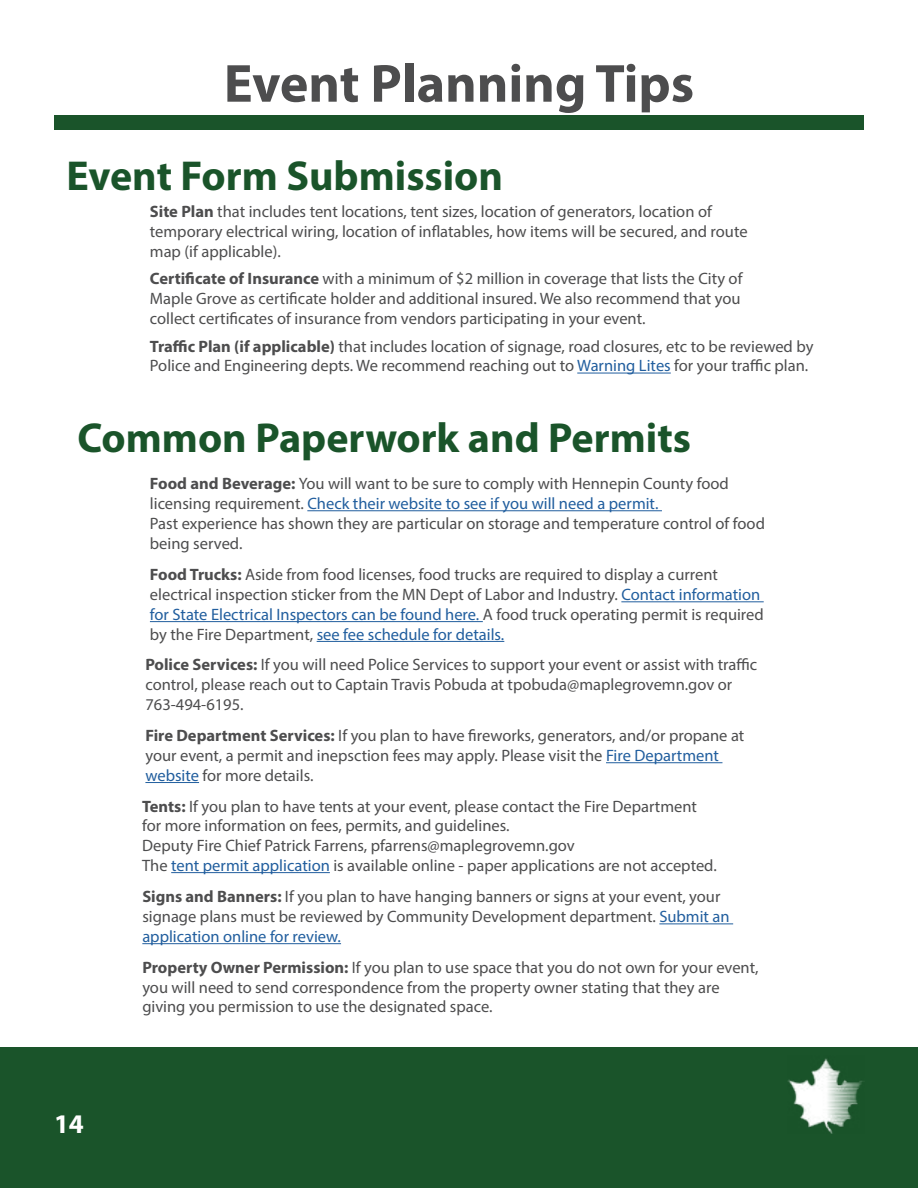
<style>
.page{position:relative;width:918px;height:1188px;background:#fff}
.page>*{position:absolute;margin:0;border:0;box-sizing:border-box;transform-origin:0 0}
.t1{font:700 54px "Myriad Pro";color:#4d4d4e}
.t2{font:700 42px "Myriad Pro";color:#1a542a}
.t3{font:700 27px "Myriad Pro";color:#fff}
.t4{font:16.5px/19.8px "Myriad Pro";color:#4d4d4e}
.s1{font-weight:700}
.s2{color:#215e9e}
</style>
<div class="page">
<div style="left:0;top:1047px;width:918px;height:141px;background:#1a542a"></div>
<div style="left:54px;top:115px;width:810px;height:14px;background:#1a542a"></div>
<hr style="left:307px;top:510px;width:355px;height:1px;background:#215e9e">
<hr style="left:621px;top:601px;width:143px;height:1px;background:#215e9e">
<hr style="left:150px;top:621px;width:333px;height:1px;background:#215e9e">
<hr style="left:317px;top:641px;width:187px;height:1px;background:#215e9e">
<hr style="left:577px;top:373px;width:94px;height:1px;background:#215e9e">
<hr style="left:659px;top:923px;width:74px;height:1px;background:#215e9e">
<hr style="left:142px;top:943px;width:199px;height:1px;background:#215e9e">
<hr style="left:171px;top:872px;width:159px;height:1px;background:#215e9e">
<img style="left:788px;top:1058px;width:75px;height:76px">
<hr style="left:606px;top:762px;width:116px;height:1px;background:#215e9e">
<hr style="left:145px;top:782px;width:54px;height:1px;background:#215e9e">
<h1 class="t1" style="left:224px;top:48px;width:472px">Event Planning Tips</h1>
<h2 class="t2" style="left:67px;top:149px;width:438px">Event Form Submission</h2>
<p class="t4" style="left:150px;top:201px;width:599px"><span class="s1">Site Plan</span> that includes tent locations, tent sizes, location of generators, location of temporary electrical wiring, location of inflatables, how items will be secured, and route map (if applicable).</p>
<p class="t4" style="left:150px;top:269px;width:594px;text-align:justify"><span class="s1">Certificate of Insurance</span> with a minimum of $2 million in coverage that lists the City of Maple Grove as certificate holder and additional insured. We also recommend that you collect certificates of insurance from vendors participating in your event.</p>
<p class="t4" style="left:150px;top:336px;width:665px"><span class="s1">Traffic Plan (if applicable)</span> that includes location of signage, road closures, etc to be reviewed by<br>Police and Engineering depts. We recommend reaching out to <span class="s2">Warning Lites</span> for your traffic plan.</p>
<h2 class="t2" style="left:77px;top:410px;width:615px">Common Paperwork and Permits</h2>
<p class="t4" style="left:150px;top:474px;width:617px"><span class="s1">Food and Beverage:</span> You will want to be sure to comply with Hennepin County food licensing requirement. <span class="s2">Check their website to see if you will need a permit.<br></span>Past experience has shown they are particular on storage and temperature control of food being served.</p>
<p class="t4" style="left:150px;top:565px;width:615px"><span class="s1">Food Trucks:</span> Aside from food licenses, food trucks are required to display a current electrical inspection sticker from the MN Dept of Labor and Industry. <span class="s2">Contact information for State Electrical Inspectors can be found here.</span> A food truck operating permit is required by the Fire Department, <span class="s2">see fee schedule for details.</span></p>
<p class="t4" style="left:145px;top:655px;width:613px"><span class="s1">Police Services:</span> If you will need Police Services to support your event or assist with traffic control, please reach out to Captain Travis Pobuda at tpobuda@maplegrovemn.gov or<br>763-494-6195.</p>
<p class="t4" style="left:145px;top:726px;width:601px"><span class="s1">Fire Department Services:</span> If you plan to have fireworks, generators, and/or propane at your event, a permit and inepsction fees may apply. Please visit the <span class="s2">Fire Department website</span> for more details.</p>
<p class="t4" style="left:142px;top:796px;width:576px"><span class="s1">Tents:</span> If you plan to have tents at your event, please contact the Fire Department for more information on fees, permits, and guidelines.<br>Deputy Fire Chief Patrick Farrens, pfarrens@maplegrovemn.gov<br>The <span class="s2">tent permit application</span> is available online - paper applications are not accepted.</p>
<p class="t4" style="left:142px;top:887px;width:589px"><span class="s1">Signs and Banners:</span> If you plan to have hanging banners or signs at your event, your signage plans must be reviewed by Community Development department. <span class="s2">Submit an application online for review.</span></p>
<h3 class="t3" style="left:54px;top:1107px;width:31px">14</h3>
<p class="t4" style="left:142px;top:957px;width:618px"><span class="s1">Property Owner Permission:</span> If you plan to use space that you do not own for your event, you will need to send correspondence from the property owner stating that they are giving you permission to use the designated space.</p>
</div>
